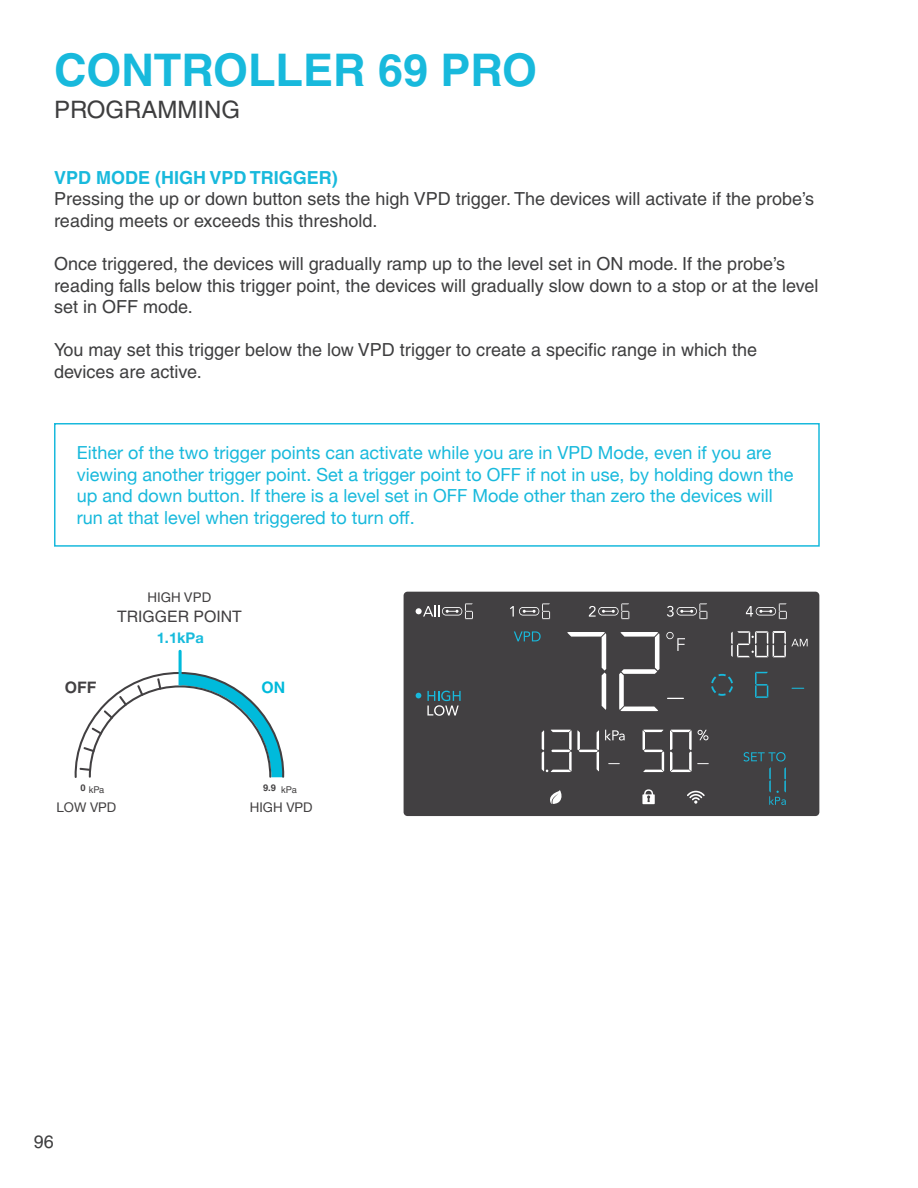
<style>
.page{position:relative;width:918px;height:1188px;background:#fff}
.page>*{position:absolute;margin:0;border:0;box-sizing:border-box;transform-origin:0 0}
.Top_Header{font:700 45px "Helvetica";color:#18b9dc}
.t1{font:24px "Helvetica";color:#3e3e3f}
.Header_2_blue_size_7{font:18px/21.6px "Helvetica";color:#3e3e3f}
.body_text{font:18px/21.6px "Helvetica Neue";color:#18b9dc}
.Header_2_blue_size_7-2{font:700 18px "Helvetica";color:#18b9dc}
.t2{font:15.9px "Helvetica";color:#424042}
.t3{font:700 15.9px "Helvetica";color:#424042}
.t4{font:700 15.9px "Helvetica";color:#00badb}
.Header_2_blue_size_7-3{font:700 14.7px "Helvetica Neue";color:#18bbdc}
.Header_2_blue_size_7-4{font:13.35px "Helvetica Neue";color:#424041}
.Header_2_blue_size_7-5{font:13.35px "Helvetica";color:#424041}
.Header_2_blue_size_7-6{font:9.3px "Helvetica";letter-spacing:-.02em;color:#424041}
.Header_2_blue_size_7-7{font:700 9.3px "Helvetica";color:#424041}
</style>
<div class="page">
<div style="left:54px;top:423px;width:766px;height:124px;border:2px solid #18b9dc"></div>
<svg style="left:74px;top:650px;width:211px;height:128px"></svg>
<div style="left:404px;top:592px;width:415px;height:224px;background:#424042;border-radius:4px"></div>
<svg style="left:416px;top:693px;width:5px;height:5px"></svg>
<svg style="left:427px;top:691px;width:34px;height:25px"></svg>
<svg style="left:514px;top:631px;width:27px;height:10px"></svg>
<svg style="left:643px;top:730px;width:21px;height:42px"></svg>
<svg style="left:670px;top:730px;width:39px;height:42px"></svg>
<svg style="left:608px;top:763px;width:12px;height:1px"></svg>
<svg style="left:567px;top:632px;width:39px;height:78px"></svg>
<svg style="left:619px;top:632px;width:40px;height:79px"></svg>
<svg style="left:667px;top:698px;width:17px;height:1px"></svg>
<svg style="left:666px;top:632px;width:19px;height:19px"></svg>
<svg style="left:542px;top:730px;width:57px;height:42px"></svg>
<svg style="left:605px;top:730px;width:20px;height:10px"></svg>
<svg style="left:792px;top:688px;width:12px;height:1px"></svg>
<svg style="left:711px;top:674px;width:22px;height:22px"></svg>
<svg style="left:731px;top:631px;width:77px;height:26px"></svg>
<svg style="left:743px;top:752px;width:43px;height:53px"></svg>
<svg style="left:755px;top:672px;width:13px;height:26px"></svg>
<svg style="left:550px;top:790px;width:12px;height:14px"></svg>
<svg style="left:687px;top:791px;width:18px;height:13px"></svg>
<svg style="left:642px;top:789px;width:13px;height:15px"></svg>
<svg style="left:416px;top:603px;width:57px;height:16px"></svg>
<svg style="left:510px;top:603px;width:40px;height:16px"></svg>
<svg style="left:589px;top:603px;width:40px;height:16px"></svg>
<svg style="left:667px;top:603px;width:40px;height:16px"></svg>
<svg style="left:746px;top:603px;width:41px;height:16px"></svg>
<p class="Top_Header" style="left:54px;top:43px;width:485px">CONTROLLER 69 PRO</p>
<p class="t1" style="left:54px;top:95px;width:188px">PROGRAMMING</p>
<p class="Header_2_blue_size_7-2" style="left:54px;top:166px;width:285px">VPD MODE (HIGH VPD TRIGGER)</p>
<p class="Header_2_blue_size_7" style="left:54px;top:188px;width:762px">Pressing the up or down button sets the high VPD trigger. The devices will activate if the probe’s reading meets or exceeds this threshold.</p>
<p class="Header_2_blue_size_7" style="left:54px;top:253px;width:766px">Once triggered, the devices will gradually ramp up to the level set in ON mode. If the probe’s reading falls below this trigger point, the devices will gradually slow down to a stop or at the level set in OFF mode.</p>
<p class="Header_2_blue_size_7" style="left:54px;top:339px;width:705px">You may set this trigger below the low VPD trigger to create a specific range in which the devices are active.</p>
<p class="body_text" style="left:77px;top:443px;width:718px">Either of the two trigger points can activate while you are in VPD Mode, even if you are viewing another trigger point. Set a trigger point to OFF if not in use, by holding down the up and down button. If there is a level set in OFF Mode other than zero the devices will run at that level when triggered to turn off.</p>
<p class="Header_2_blue_size_7-5" style="left:148px;top:590px;width:65px">HIGH VPD</p>
<p class="t2" style="left:117px;top:607px;width:126px">TRIGGER POINT</p>
<p class="Header_2_blue_size_7-3" style="left:157px;top:626px;width:49px">1.1kPa</p>
<p class="t3" style="left:65px;top:678px;width:33px">OFF</p>
<p class="t4" style="left:262px;top:678px;width:25px">ON</p>
<p class="Header_2_blue_size_7-7" style="left:80px;top:782px;width:7px">0</p>
<p class="Header_2_blue_size_7-6" style="left:89px;top:784px;width:17px">kPa</p>
<p class="Header_2_blue_size_7-7" style="left:263px;top:782px;width:14px">9.9</p>
<p class="Header_2_blue_size_7-6" style="left:281px;top:784px;width:17px">kPa</p>
<p class="Header_2_blue_size_7-4" style="left:57px;top:797px;width:61px">LOW VPD</p>
<p class="Header_2_blue_size_7-4" style="left:250px;top:797px;width:64px">HIGH VPD</p>
<p class="Header_2_blue_size_7" style="left:34px;top:1131px;width:22px">96</p>
</div>
